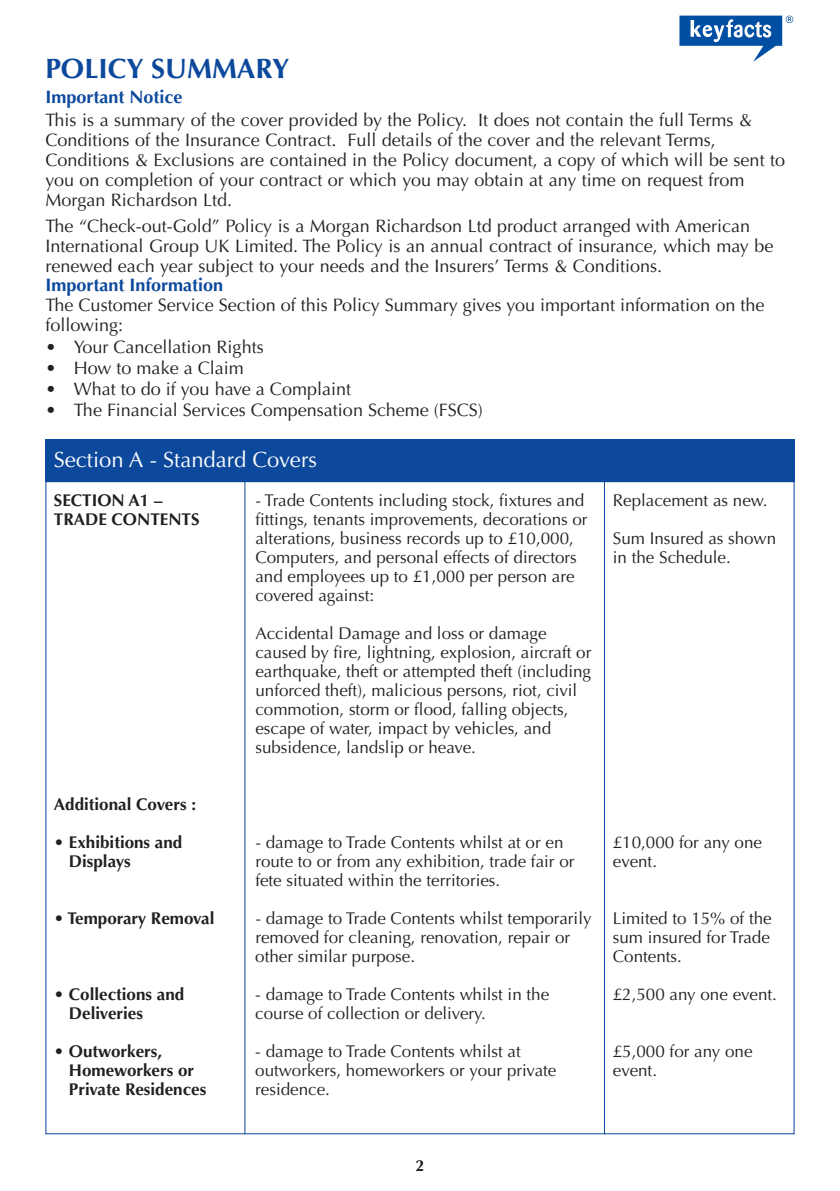
<style>
.page{position:relative;width:840px;height:1191px;background:#fff}
.page>*{position:absolute;margin:0;border:0;box-sizing:border-box;transform-origin:0 0}
.t1{font:700 28px "Optima";color:#0c499c}
.t2{font:22px "Optima";color:#fff}
.t3{font:18px/20px "Optima";color:#231f20}
.t4{font:700 18px "Optima";color:#0c499c}
.t5{font:17px/19px "Optima";color:#231f20}
.t6{font:700 17px/19px "Optima";color:#231f20}
.t7{font:700 16px "Optima";color:#231f20}
</style>
<div class="page">
<svg style="left:679px;top:16px;width:113px;height:46px"></svg>
<div style="left:45px;top:439px;width:749px;height:42px;background:#0c499c"></div>
<hr style="left:244px;top:479px;width:1px;height:655px;background:#0c499c">
<hr style="left:603px;top:479px;width:1px;height:655px;background:#0c499c">
<h1 class="t1" style="left:45px;top:54px;width:245px">POLICY SUMMARY</h1>
<p class="t4" style="left:45px;top:88px;width:138px">Important Notice</p>
<p class="t3" style="left:45px;top:111px;width:740px">This is a summary of the cover provided by the Policy. It does not contain the full Terms &amp; Conditions of the Insurance Contract. Full details of the cover and the relevant Terms, Conditions &amp; Exclusions are contained in the Policy document, a copy of which will be sent to you on completion of your contract or which you may obtain at any time on request from Morgan Richardson Ltd.</p>
<p class="t3" style="left:45px;top:217px;width:729px">The “Check-out-Gold” Policy is a Morgan Richardson Ltd product arranged with American<br>International Group UK Limited. The Policy is an annual contract of insurance, which may be renewed each year subject to your needs and the Insurers’ Terms &amp; Conditions.</p>
<p class="t4" style="left:45px;top:276px;width:179px">Important Information</p>
<p class="t3" style="left:45px;top:296px;width:720px">The Customer Service Section of this Policy Summary gives you important information on the following:</p>
<p class="t3" style="left:45px;top:338px;width:220px">• Your Cancellation Rights</p>
<p class="t3" style="left:45px;top:359px;width:200px">• How to make a Claim</p>
<p class="t3" style="left:45px;top:380px;width:307px">• What to do if you have a Complaint</p>
<p class="t3" style="left:45px;top:401px;width:438px">• The Financial Services Compensation Scheme (FSCS)</p>
<p class="t2" style="left:54px;top:448px;width:264px">Section A - Standard Covers</p>
<p class="t5" style="left:255px;top:491px;width:333px">- Trade Contents including stock, fixtures and fittings, tenants improvements, decorations or alterations, business records up to £10,000, Computers, and personal effects of directors and employees up to £1,000 per person are covered against:</p>
<p class="t5" style="left:255px;top:624px;width:337px">Accidental Damage and loss or damage caused by fire, lightning, explosion, aircraft or earthquake, theft or attempted theft (including unforced theft), malicious persons, riot, civil commotion, storm or flood, falling objects, escape of water, impact by vehicles, and subsidence, landslip or heave.</p>
<p class="t6" style="left:54px;top:491px;width:147px">SECTION A1 –<br>TRADE CONTENTS</p>
<p class="t6" style="left:54px;top:795px;width:144px">Additional Covers :</p>
<p class="t6" style="left:69px;top:833px;width:115px;text-indent:-15px">• Exhibitions and<br>Displays</p>
<p class="t6" style="left:54px;top:909px;width:162px">• Temporary Removal</p>
<p class="t6" style="left:69px;top:985px;width:117px;text-indent:-15px">• Collections and<br>Deliveries</p>
<p class="t6" style="left:69px;top:1042px;width:139px;text-indent:-15px">• Outworkers,<br>Homeworkers or<br>Private Residences</p>
<p class="t5" style="left:255px;top:833px;width:320px">- damage to Trade Contents whilst at or en route to or from any exhibition, trade fair or fete situated within the territories.</p>
<p class="t5" style="left:255px;top:909px;width:337px">- damage to Trade Contents whilst temporarily removed for cleaning, renovation, repair or other similar purpose.</p>
<p class="t5" style="left:255px;top:985px;width:295px">- damage to Trade Contents whilst in the course of collection or delivery.</p>
<p class="t5" style="left:255px;top:1042px;width:302px">- damage to Trade Contents whilst at outworkers, homeworkers or your private residence.</p>
<p class="t5" style="left:612px;top:491px;width:156px">Replacement as new.</p>
<p class="t5" style="left:612px;top:529px;width:165px">Sum Insured as shown in the Schedule.</p>
<p class="t5" style="left:612px;top:833px;width:150px">£10,000 for any one event.</p>
<p class="t5" style="left:612px;top:909px;width:160px;text-align:justify">Limited to 15% of the sum insured for Trade Contents.</p>
<p class="t5" style="left:612px;top:985px;width:165px">£2,500 any one event.</p>
<p class="t5" style="left:612px;top:1042px;width:141px">£5,000 for any one event.</p>
<p class="t7" style="left:415px;top:1157px;width:10px">2</p>
</div>
